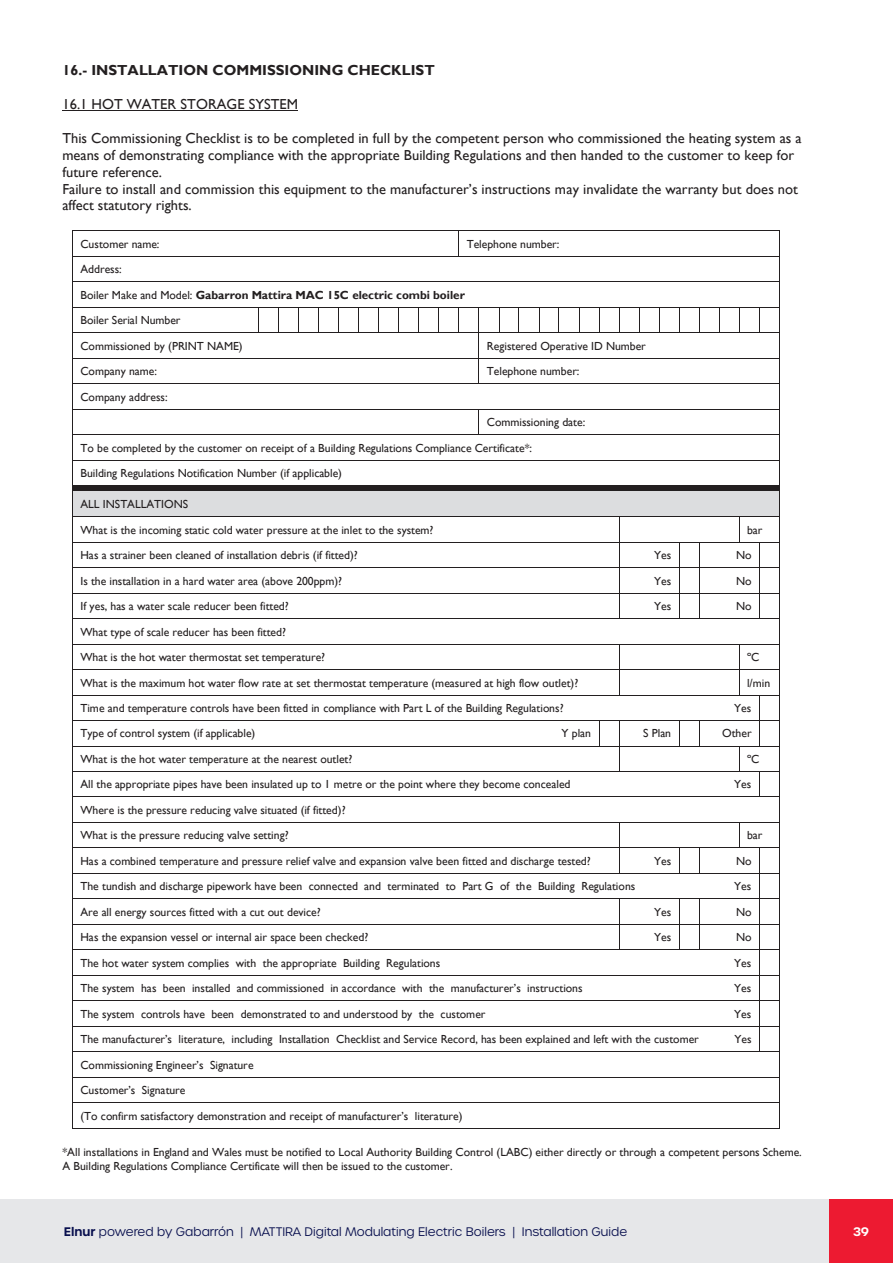
<style>
.page{position:relative;width:893px;height:1263px;background:#fff}
.page>*{position:absolute;margin:0;border:0;box-sizing:border-box;transform-origin:0 0}
.t1{font:14.55px/16.8px "Gill Sans";color:#231f20}
.t2{font:700 14.55px "Gill Sans";color:#231f20}
.t3{font:300 12px "Urbane";color:#080f4e}
.t4{font:600 12px "Urbane";color:#fff}
.t5{font:11.7px/25.5px "Gill Sans";color:#231f20}
.s1{font-weight:700}
.s2{font-weight:600}
</style>
<div class="page">
<div style="left:0;top:1199px;width:893px;height:64px;background:#e6e7e9"></div>
<div style="left:829px;top:1200px;width:64px;height:63px;background:#ed1a31"></div>
<hr style="left:62px;top:110px;width:236px;height:1px;background:#231f20">
<hr style="left:73px;top:231px;width:385px;height:1px;background:#231f20">
<hr style="left:73px;top:256px;width:385px;height:1px;background:#231f20">
<hr style="left:73px;top:281px;width:706px;height:1px;background:#231f20">
<hr style="left:73px;top:307px;width:185px;height:1px;background:#231f20">
<hr style="left:73px;top:332px;width:185px;height:1px;background:#231f20">
<hr style="left:73px;top:358px;width:406px;height:1px;background:#231f20">
<hr style="left:73px;top:383px;width:406px;height:1px;background:#231f20">
<hr style="left:73px;top:409px;width:406px;height:1px;background:#231f20">
<hr style="left:73px;top:434px;width:406px;height:1px;background:#231f20">
<hr style="left:73px;top:460px;width:706px;height:1px;background:#231f20">
<div style="left:73px;top:492px;width:706px;height:24px;background:#dcdddf"></div>
<div style="left:73px;top:485px;width:706px;height:5px;background:#231f20"></div>
<hr style="left:73px;top:491px;width:706px;height:1px;background:#231f20">
<hr style="left:73px;top:516px;width:546px;height:1px;background:#231f20">
<hr style="left:73px;top:542px;width:546px;height:1px;background:#231f20">
<hr style="left:73px;top:567px;width:546px;height:1px;background:#231f20">
<hr style="left:73px;top:593px;width:546px;height:1px;background:#231f20">
<hr style="left:73px;top:618px;width:546px;height:1px;background:#231f20">
<hr style="left:73px;top:644px;width:546px;height:1px;background:#231f20">
<hr style="left:73px;top:669px;width:546px;height:1px;background:#231f20">
<hr style="left:73px;top:695px;width:546px;height:1px;background:#231f20">
<hr style="left:73px;top:720px;width:466px;height:1px;background:#231f20">
<hr style="left:73px;top:746px;width:466px;height:1px;background:#231f20">
<hr style="left:73px;top:771px;width:546px;height:1px;background:#231f20">
<hr style="left:73px;top:797px;width:646px;height:1px;background:#231f20">
<hr style="left:73px;top:822px;width:546px;height:1px;background:#231f20">
<hr style="left:73px;top:848px;width:546px;height:1px;background:#231f20">
<hr style="left:73px;top:873px;width:546px;height:1px;background:#231f20">
<hr style="left:73px;top:899px;width:546px;height:1px;background:#231f20">
<hr style="left:73px;top:924px;width:546px;height:1px;background:#231f20">
<hr style="left:73px;top:949px;width:546px;height:1px;background:#231f20">
<hr style="left:73px;top:975px;width:646px;height:1px;background:#231f20">
<hr style="left:73px;top:1000px;width:646px;height:1px;background:#231f20">
<hr style="left:73px;top:1026px;width:629px;height:1px;background:#231f20">
<hr style="left:73px;top:1051px;width:629px;height:1px;background:#231f20">
<hr style="left:73px;top:1077px;width:706px;height:1px;background:#231f20">
<hr style="left:73px;top:1102px;width:706px;height:1px;background:#231f20">
<svg style="left:72px;top:231px;width:1px;height:898px"></svg>
<hr style="left:73px;top:1128px;width:706px;height:1px;background:#231f20">
<svg style="left:258px;top:231px;width:522px;height:898px"></svg>
<p class="t2" style="left:62px;top:61px;width:374px">16.- INSTALLATION COMMISSIONING CHECKLIST</p>
<p class="t1" style="left:62px;top:96px;width:237px">16.1 HOT WATER STORAGE SYSTEM</p>
<p class="t1" style="left:62px;top:130px;width:741px">This Commissioning Checklist is to be completed in full by the competent person who commissioned the heating system as a means of demonstrating compliance with the appropriate Building Regulations and then handed to the customer to keep for future reference.<br>Failure to install and commission this equipment to the manufacturer’s instructions may invalidate the warranty but does not affect statutory rights.</p>
<p class="t5" style="left:80px;top:231px;width:81px">Customer name:</p>
<p class="t5" style="left:467px;top:231px;width:94px">Telephone number:</p>
<p class="t5" style="left:80px;top:257px;width:386px">Address:<br>Boiler Make and Model: <span class="s1">Gabarron Mattira MAC 15C electric combi boiler<br></span>Boiler Serial Number<br>Commissioned by (PRINT NAME)</p>
<p class="t5" style="left:487px;top:333px;width:161px">Registered Operative ID Number</p>
<p class="t5" style="left:80px;top:359px;width:78px">Company name:</p>
<p class="t5" style="left:487px;top:359px;width:94px">Telephone number:</p>
<p class="t5" style="left:80px;top:384px;width:89px">Company address:</p>
<p class="t5" style="left:80px;top:410px;width:506px;text-indent:406px">Commissioning date:<br>To be completed by the customer on receipt of a Building Regulations Compliance Certificate*:<br>Building Regulations Notification Number (if applicable)</p>
<p class="t5" style="left:80px;top:492px;width:355px">ALL INSTALLATIONS<br>What is the incoming static cold water pressure at the inlet to the system?</p>
<p class="t5" style="left:747px;top:517px;width:17px">bar</p>
<p class="t5" style="left:80px;top:543px;width:279px">Has a strainer been cleaned of installation debris (if fitted)?</p>
<p class="t5" style="left:654px;top:543px;width:19px">Yes</p>
<p class="t5" style="left:736px;top:543px;width:17px">No</p>
<p class="t5" style="left:80px;top:568px;width:263px">Is the installation in a hard water area (above 200ppm)?</p>
<p class="t5" style="left:654px;top:568px;width:19px">Yes</p>
<p class="t5" style="left:736px;top:568px;width:17px">No</p>
<p class="t5" style="left:80px;top:594px;width:210px">If yes, has a water scale reducer been fitted?</p>
<p class="t5" style="left:654px;top:594px;width:19px">Yes</p>
<p class="t5" style="left:736px;top:594px;width:17px">No</p>
<p class="t5" style="left:80px;top:619px;width:246px">What type of scale reducer has been fitted?<br>What is the hot water thermostat set temperature?</p>
<p class="t5" style="left:747px;top:645px;width:14px">ºC</p>
<p class="t5" style="left:80px;top:670px;width:499px">What is the maximum hot water flow rate at set thermostat temperature (measured at high flow outlet)?</p>
<p class="t5" style="left:747px;top:670px;width:25px">l/min</p>
<p class="t5" style="left:80px;top:696px;width:485px">Time and temperature controls have been fitted in compliance with Part L of the Building Regulations?</p>
<p class="t5" style="left:734px;top:696px;width:19px">Yes</p>
<p class="t5" style="left:80px;top:721px;width:176px">Type of control system (if applicable)</p>
<p class="t5" style="left:562px;top:721px;width:31px">Y plan</p>
<p class="t5" style="left:643px;top:721px;width:29px">S Plan</p>
<p class="t5" style="left:722px;top:721px;width:31px">Other</p>
<p class="t5" style="left:80px;top:746px;width:273px">What is the hot water temperature at the nearest outlet?</p>
<p class="t5" style="left:747px;top:746px;width:14px">ºC</p>
<p class="t5" style="left:80px;top:772px;width:492px">All the appropriate pipes have been insulated up to 1 metre or the point where they become concealed</p>
<p class="t5" style="left:734px;top:772px;width:19px">Yes</p>
<p class="t5" style="left:80px;top:797px;width:267px">Where is the pressure reducing valve situated (if fitted)?<br>What is the pressure reducing valve setting?</p>
<p class="t5" style="left:747px;top:823px;width:17px">bar</p>
<p class="t5" style="left:80px;top:848px;width:512px">Has a combined temperature and pressure relief valve and expansion valve been fitted and discharge tested?</p>
<p class="t5" style="left:654px;top:848px;width:19px">Yes</p>
<p class="t5" style="left:736px;top:848px;width:17px">No</p>
<p class="t5" style="left:80px;top:874px;width:557px">The tundish and discharge pipework have been connected and terminated to Part G of the Building Regulations</p>
<p class="t5" style="left:734px;top:874px;width:19px">Yes</p>
<p class="t5" style="left:80px;top:899px;width:242px">Are all energy sources fitted with a cut out device?</p>
<p class="t5" style="left:654px;top:899px;width:19px">Yes</p>
<p class="t5" style="left:736px;top:899px;width:17px">No</p>
<p class="t5" style="left:80px;top:925px;width:289px">Has the expansion vessel or internal air space been checked?</p>
<p class="t5" style="left:654px;top:925px;width:19px">Yes</p>
<p class="t5" style="left:736px;top:925px;width:17px">No</p>
<p class="t5" style="left:80px;top:950px;width:361px">The hot water system complies with the appropriate Building Regulations</p>
<p class="t5" style="left:734px;top:950px;width:19px">Yes</p>
<p class="t5" style="left:80px;top:976px;width:504px">The system has been installed and commissioned in accordance with the manufacturer’s instructions</p>
<p class="t5" style="left:734px;top:976px;width:19px">Yes</p>
<p class="t5" style="left:80px;top:1001px;width:406px">The system controls have been demonstrated to and understood by the customer</p>
<p class="t5" style="left:734px;top:1001px;width:19px">Yes</p>
<p class="t5" style="left:80px;top:1026px;width:620px">The manufacturer’s literature, including Installation Checklist and Service Record, has been explained and left with the customer</p>
<p class="t5" style="left:734px;top:1026px;width:19px">Yes</p>
<p class="t5" style="left:80px;top:1052px;width:384px">Commissioning Engineer’s Signature<br>Customer’s Signature<br>(To confirm satisfactory demonstration and receipt of manufacturer’s literature)</p>
<p class="t5" style="left:62px;top:1146px;width:741px;line-height:13.5px">*All installations in England and Wales must be notified to Local Authority Building Control (LABC) either directly or through a competent persons Scheme.<br>A Building Regulations Compliance Certificate will then be issued to the customer.</p>
<p class="t3" style="left:64px;top:1223px;width:565px"><span class="s2">Elnur</span> powered by Gabarrón | MATTIRA Digital Modulating Electric Boilers | Installation Guide</p>
<p class="t4" style="left:853px;top:1223px;width:18px">39</p>
</div>
